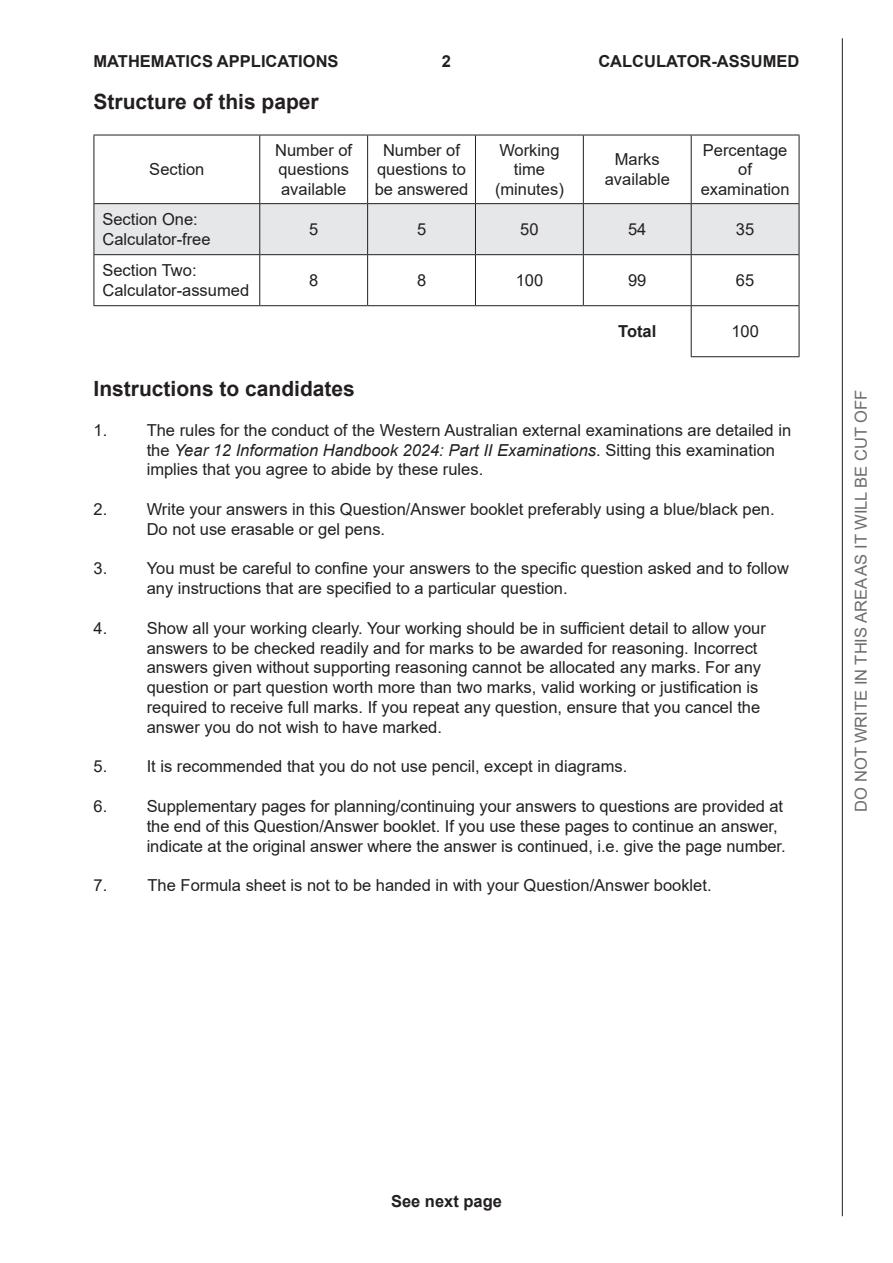
<style>
.page{position:relative;width:893px;height:1263px;background:#fff}
.page>*{position:absolute;margin:0;border:0;box-sizing:border-box;transform-origin:0 0}
.t1{font:700 21px "Arial";color:#231f20}
.t2{font:16.5px/19.8px "Arial";color:#231f20}
.t3{font:700 16.5px "Arial";color:#231f20}
.t4{font:16.5px "Arial";color:#6c6d70}
.s1{font-style:italic}
</style>
<div class="page">
<hr style="left:842px;top:38px;width:1px;height:1178px;background:#231f20">
<div style="left:95px;top:204px;width:704px;height:50px;background:#e6e7e9"></div>
<hr style="left:691px;top:306px;width:1px;height:50px;background:#231f20">
<hr style="left:799px;top:306px;width:1px;height:50px;background:#231f20">
<hr style="left:691px;top:356px;width:108px;height:1px;background:#231f20">
<hr style="left:94px;top:135px;width:166px;height:1px;background:#231f20">
<hr style="left:94px;top:135px;width:1px;height:68px;background:#231f20">
<hr style="left:260px;top:135px;width:108px;height:1px;background:#231f20">
<hr style="left:259px;top:135px;width:1px;height:68px;background:#231f20">
<hr style="left:368px;top:135px;width:107px;height:1px;background:#231f20">
<hr style="left:367px;top:135px;width:1px;height:68px;background:#231f20">
<hr style="left:475px;top:135px;width:108px;height:1px;background:#231f20">
<hr style="left:475px;top:135px;width:1px;height:68px;background:#231f20">
<hr style="left:583px;top:135px;width:108px;height:1px;background:#231f20">
<hr style="left:583px;top:135px;width:1px;height:68px;background:#231f20">
<hr style="left:691px;top:135px;width:108px;height:1px;background:#231f20">
<hr style="left:691px;top:135px;width:1px;height:68px;background:#231f20">
<hr style="left:799px;top:135px;width:1px;height:68px;background:#231f20">
<hr style="left:94px;top:255px;width:1px;height:50px;background:#231f20">
<hr style="left:94px;top:305px;width:166px;height:1px;background:#231f20">
<hr style="left:94px;top:204px;width:1px;height:50px;background:#231f20">
<hr style="left:259px;top:204px;width:1px;height:50px;background:#231f20">
<hr style="left:367px;top:204px;width:1px;height:50px;background:#231f20">
<hr style="left:475px;top:204px;width:1px;height:50px;background:#231f20">
<hr style="left:583px;top:204px;width:1px;height:50px;background:#231f20">
<hr style="left:691px;top:204px;width:1px;height:50px;background:#231f20">
<hr style="left:799px;top:204px;width:1px;height:50px;background:#231f20">
<hr style="left:94px;top:254px;width:166px;height:1px;background:#231f20">
<hr style="left:94px;top:203px;width:166px;height:1px;background:#231f20">
<hr style="left:259px;top:255px;width:1px;height:50px;background:#231f20">
<hr style="left:367px;top:255px;width:1px;height:50px;background:#231f20">
<hr style="left:475px;top:255px;width:1px;height:50px;background:#231f20">
<hr style="left:583px;top:255px;width:1px;height:50px;background:#231f20">
<hr style="left:691px;top:255px;width:1px;height:50px;background:#231f20">
<hr style="left:799px;top:255px;width:1px;height:50px;background:#231f20">
<hr style="left:260px;top:203px;width:108px;height:1px;background:#231f20">
<hr style="left:368px;top:203px;width:107px;height:1px;background:#231f20">
<hr style="left:475px;top:203px;width:108px;height:1px;background:#231f20">
<hr style="left:583px;top:203px;width:108px;height:1px;background:#231f20">
<hr style="left:691px;top:203px;width:108px;height:1px;background:#231f20">
<hr style="left:260px;top:254px;width:108px;height:1px;background:#231f20">
<hr style="left:368px;top:254px;width:107px;height:1px;background:#231f20">
<hr style="left:475px;top:254px;width:108px;height:1px;background:#231f20">
<hr style="left:583px;top:254px;width:108px;height:1px;background:#231f20">
<hr style="left:691px;top:254px;width:108px;height:1px;background:#231f20">
<hr style="left:260px;top:305px;width:108px;height:1px;background:#231f20">
<hr style="left:368px;top:305px;width:107px;height:1px;background:#231f20">
<hr style="left:475px;top:305px;width:108px;height:1px;background:#231f20">
<hr style="left:583px;top:305px;width:108px;height:1px;background:#231f20">
<hr style="left:691px;top:305px;width:108px;height:1px;background:#231f20">
<p class="t3" style="left:94px;top:50px;width:247px">MATHEMATICS APPLICATIONS</p>
<p class="t3" style="left:442px;top:50px;width:11px">2</p>
<p class="t3" style="left:598px;top:50px;width:203px">CALCULATOR-ASSUMED</p>
<p class="t1" style="left:94px;top:87px;width:227px">Structure of this paper</p>
<p class="t2" style="left:149px;top:160px;width:57px">Section</p>
<p class="t2" style="left:275px;top:140px;width:79px">Number of questions available</p>
<p class="t2" style="left:375px;top:140px;width:95px;text-align:center">Number of questions to be answered</p>
<p class="t2" style="left:495px;top:140px;width:70px;text-align:center">Working time (minutes)</p>
<p class="t2" style="left:605px;top:150px;width:67px;text-align:center">Marks available</p>
<p class="t2" style="left:701px;top:140px;width:90px;text-align:center">Percentage of examination</p>
<p class="t2" style="left:102px;top:209px;width:110px">Section One:<br>Calculator-free</p>
<p class="t2" style="left:309px;top:219px;width:11px">5</p>
<p class="t2" style="left:417px;top:219px;width:11px">5</p>
<p class="t2" style="left:520px;top:219px;width:20px">50</p>
<p class="t2" style="left:628px;top:219px;width:20px">54</p>
<p class="t2" style="left:736px;top:219px;width:20px">35</p>
<p class="t2" style="left:102px;top:260px;width:148px">Section Two:<br>Calculator-assumed</p>
<p class="t2" style="left:309px;top:270px;width:11px">8</p>
<p class="t2" style="left:417px;top:270px;width:11px">8</p>
<p class="t2" style="left:516px;top:270px;width:29px">100</p>
<p class="t2" style="left:628px;top:270px;width:20px">99</p>
<p class="t2" style="left:736px;top:270px;width:20px">65</p>
<p class="t3" style="left:618px;top:320px;width:40px">Total</p>
<p class="t2" style="left:731px;top:321px;width:29px">100</p>
<p class="t1" style="left:94px;top:374px;width:263px">Instructions to candidates</p>
<p class="t2" style="left:147px;top:420px;width:646px;text-indent:-53px">1. The rules for the conduct of the Western Australian external examinations are detailed in the <span class="s1">Year 12 Information Handbook 2024: Part II Examinations</span>. Sitting this examination implies that you agree to abide by these rules.</p>
<p class="t2" style="left:147px;top:499px;width:629px;text-indent:-53px">2. Write your answers in this Question/Answer booklet preferably using a blue/black pen.<br>Do not use erasable or gel pens.</p>
<p class="t2" style="left:147px;top:558px;width:644px;text-indent:-53px">3. You must be careful to confine your answers to the specific question asked and to follow any instructions that are specified to a particular question.</p>
<p class="t2" style="left:147px;top:618px;width:621px;text-indent:-53px">4. Show all your working clearly. Your working should be in sufficient detail to allow your answers to be checked readily and for marks to be awarded for reasoning. Incorrect answers given without supporting reasoning cannot be allocated any marks. For any question or part question worth more than two marks, valid working or justification is required to receive full marks. If you repeat any question, ensure that you cancel the answer you do not wish to have marked.</p>
<p class="t2" style="left:94px;top:756px;width:535px">5. It is recommended that you do not use pencil, except in diagrams.</p>
<p class="t2" style="left:147px;top:796px;width:640px;text-indent:-53px">6. Supplementary pages for planning/continuing your answers to questions are provided at the end of this Question/Answer booklet. If you use these pages to continue an answer, indicate at the original answer where the answer is continued, i.e. give the page number.</p>
<p class="t2" style="left:94px;top:875px;width:15px">7.</p>
<p class="t2" style="left:148px;top:875px;width:566px">The Formula sheet is not to be handed in with your Question/Answer booklet.</p>
<p class="t4" style="left:849px;top:811px;width:423px;rotate:-90deg">DO NOT WRITE IN THIS AREA AS IT WILL BE CUT OFF</p>
<p class="t3" style="left:391px;top:1189px;width:112px">See next page</p>
</div>
